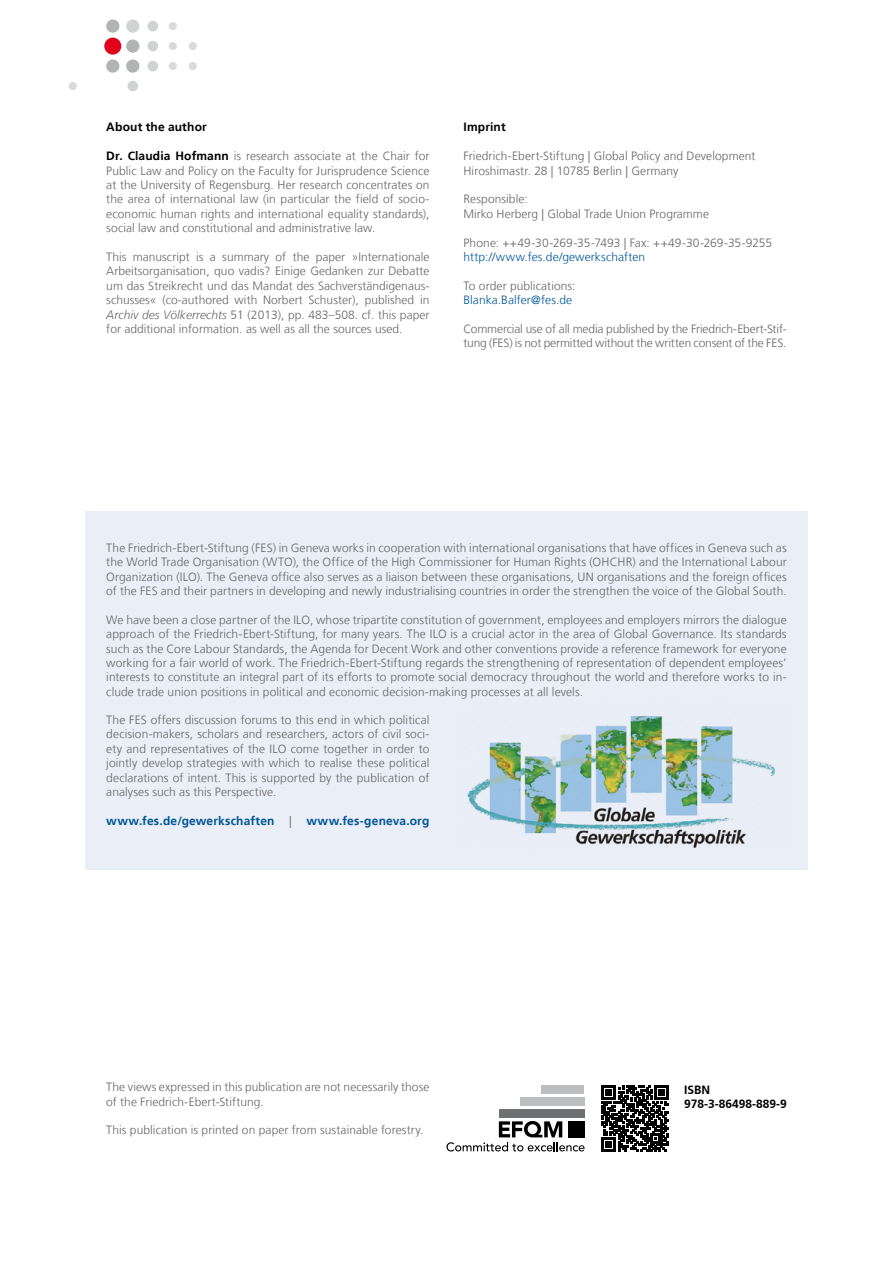
<style>
.page{position:relative;width:893px;height:1263px;background:#fff}
.page>*{position:absolute;margin:0;border:0;box-sizing:border-box;transform-origin:0 0}
.Letzte_Seite{font:300 12px/14.4px "Frutiger LT";letter-spacing:.005em;color:#646567;text-align:justify}
.Fußnote{font:300 12px/14.4px "Frutiger LT";letter-spacing:.005em;color:#646567;text-align:justify}
.Letzte_Seite-2{font:300 12px "Frutiger LT";letter-spacing:.01em;color:#005697}
.Letzte_Seite-3{font:700 12px "Frutiger LT";letter-spacing:.015em;color:#005697}
.Letzte_Seite-4{font:700 12px "Frutiger LT";letter-spacing:.01em;color:#000}
.t1{font:700 12px/14.4px "Frutiger CE";color:#000}
.s1{font-weight:700;color:#000}
.s2{font-style:italic}
.s3{font-weight:300;color:#646567}
</style>
<div class="page">
<div style="left:104px;top:38px;width:17px;height:17px;background:#e2001a;border-radius:50%"></div>
<div style="left:69px;top:82px;width:8px;height:8px;background:#d9dadb;border-radius:50%"></div>
<div style="left:127px;top:81px;width:11px;height:10px;background:#d1d2d4;border-radius:50%"></div>
<div style="left:169px;top:22px;width:8px;height:8px;background:#d9dadb;border-radius:50%"></div>
<div style="left:147px;top:21px;width:11px;height:10px;background:#d1d2d4;border-radius:50%"></div>
<div style="left:189px;top:42px;width:8px;height:8px;background:#d9dadb;border-radius:50%"></div>
<div style="left:169px;top:42px;width:8px;height:8px;background:#d9dadb;border-radius:50%"></div>
<div style="left:147px;top:41px;width:11px;height:10px;background:#d1d2d4;border-radius:50%"></div>
<div style="left:189px;top:62px;width:8px;height:8px;background:#d9dadb;border-radius:50%"></div>
<div style="left:169px;top:62px;width:8px;height:8px;background:#d9dadb;border-radius:50%"></div>
<div style="left:147px;top:61px;width:11px;height:10px;background:#d1d2d4;border-radius:50%"></div>
<div style="left:126px;top:20px;width:13px;height:13px;background:#d1d2d4;border-radius:50%"></div>
<div style="left:106px;top:20px;width:13px;height:13px;background:#b1b3b4;border-radius:50%"></div>
<div style="left:126px;top:39px;width:13px;height:14px;background:#b1b3b4;border-radius:50%"></div>
<div style="left:126px;top:59px;width:13px;height:14px;background:#b1b3b4;border-radius:50%"></div>
<div style="left:106px;top:59px;width:13px;height:14px;background:#b1b3b4;border-radius:50%"></div>
<div style="left:85px;top:511px;width:723px;height:358px;background:#eaeef6"></div>
<img style="left:467px;top:715px;width:308px;height:133px">
<svg style="left:446px;top:1121px;width:139px;height:30px"></svg>
<div style="left:568px;top:1121px;width:16px;height:16px;background:#000"></div>
<div style="left:499px;top:1109px;width:85px;height:8px;background:#707172"></div>
<div style="left:520px;top:1097px;width:64px;height:8px;background:#bbbdbe"></div>
<div style="left:542px;top:1085px;width:42px;height:8px;background:#bbbdbe"></div>
<svg style="left:602px;top:1085px;width:67px;height:67px"></svg>
<p class="Letzte_Seite-4" style="left:106px;top:120px;width:102px">About the author</p>
<p class="Letzte_Seite" style="left:106px;top:149px;width:325px"><span class="s1">Dr. Claudia Hofmann</span> is research associate at the Chair for Public Law and Policy on the Faculty for Jurisprudence Science at the University of Regensburg. Her research concentrates on the area of international law (in particular the field of socio&shy;economic human rights and international equality standards), social law and constitutional and administrative law.</p>
<p class="Fußnote" style="left:106px;top:250px;width:325px">This manuscript is a summary of the paper »Internationale Arbeitsorganisation, quo vadis? Einige Gedanken zur Debatte um das Streikrecht und das Mandat des Sachverständigenaus&shy;schusses« (co-authored with Norbert Schuster), published in <span class="s2">Archiv des Völkerrechts</span> 51 (2013), pp. 483–508. cf. this paper for additional information. as well as all the sources used.</p>
<p class="Letzte_Seite-4" style="left:463px;top:120px;width:44px">Imprint</p>
<p class="Letzte_Seite" style="left:463px;top:149px;width:294px">Friedrich-Ebert-Stiftung | Global Policy and Development</p>
<p class="Letzte_Seite" style="left:463px;top:163px;width:217px">Hiroshimastr. 28 | 10785 Berlin | Germany</p>
<p class="Letzte_Seite" style="left:463px;top:192px;width:66px">Responsible:</p>
<p class="Letzte_Seite" style="left:463px;top:207px;width:247px">Mirko Herberg | Global Trade Union Programme</p>
<p class="Letzte_Seite" style="left:463px;top:235px;width:310px">Phone: ++49-30-269-35-7493 | Fax: ++49-30-269-35-9255</p>
<p class="Letzte_Seite-2" style="left:463px;top:250px;width:183px">http://www.fes.de/gewerkschaften</p>
<p class="Letzte_Seite" style="left:463px;top:279px;width:114px">To order publications:</p>
<p class="Letzte_Seite-2" style="left:463px;top:293px;width:110px">Blanka.Balfer@fes.de</p>
<p class="Letzte_Seite" style="left:463px;top:322px;width:325px">Commercial use of all media published by the Friedrich-Ebert-Stif&shy;tung (FES) is not permitted without the written consent of the FES.</p>
<p class="Letzte_Seite" style="left:106px;top:541px;width:682px">The Friedrich-Ebert-Stiftung (FES) in Geneva works in cooperation with international organisations that have offices in Geneva such as the World Trade Organisation (WTO), the Office of the High Commissioner for Human Rights (OHCHR) and the International Labour Organization (ILO). The Geneva office also serves as a liaison between these organisations, UN organisations and the foreign offices of the FES and their partners in developing and newly industrialising countries in order the strengthen the voice of the Global South.</p>
<p class="Letzte_Seite" style="left:106px;top:613px;width:682px">We have been a close partner of the ILO, whose tripartite constitution of government, employees and employers mirrors the dialogue approach of the Friedrich-Ebert-Stiftung, for many years. The ILO is a crucial actor in the area of Global Governance. Its standards such as the Core Labour Standards, the Agenda for Decent Work and other conventions provide a reference framework for everyone working for a fair world of work. The Friedrich-Ebert-Stiftung regards the strengthening of representation of dependent employees’ interests to constitute an integral part of its efforts to promote social democracy throughout the world and therefore works to in&shy;clude trade union positions in political and economic decision-making processes at all levels.</p>
<p class="Letzte_Seite" style="left:106px;top:713px;width:325px">The FES offers discussion forums to this end in which political decision-makers, scholars and researchers, actors of civil soci&shy;ety and representatives of the ILO come together in order to jointly develop strategies with which to realise these political declarations of intent. This is supported by the publication of analyses such as this Perspective.</p>
<p class="Letzte_Seite-3" style="left:106px;top:813px;width:325px">www.fes.de/gewerkschaften <span class="s3">|</span> www.fes-geneva.org</p>
<p class="Letzte_Seite" style="left:106px;top:1080px;width:325px">The views expressed in this publication are not necessarily those of the Friedrich-Ebert-Stiftung.</p>
<p class="Letzte_Seite" style="left:106px;top:1123px;width:319px">This publication is printed on paper from sustainable forestry.</p>
<p class="t1" style="left:684px;top:1082px;width:104px">ISBN<br>978-3-86498-889-9</p>
</div>
